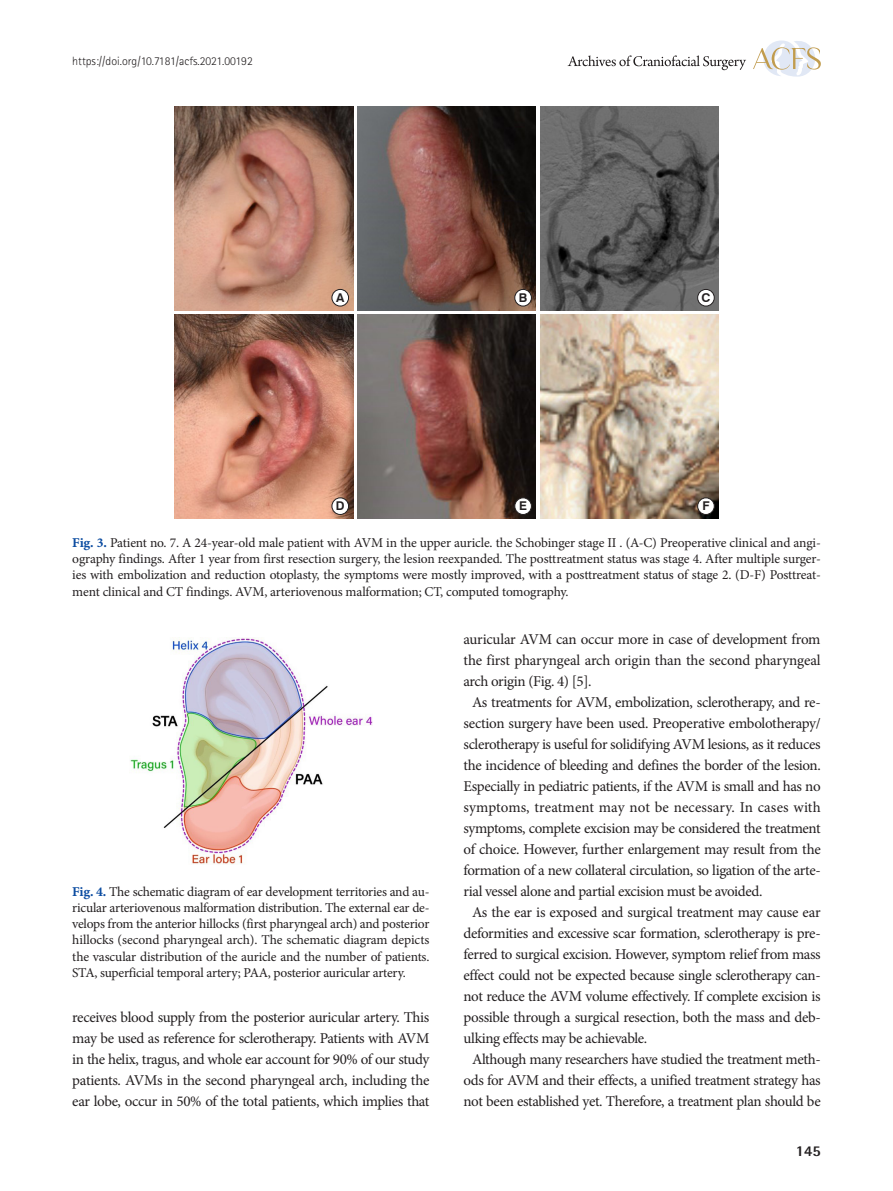
<style>
.page{position:relative;width:893px;height:1191px;background:#fff}
.page>*{position:absolute;margin:0;border:0;box-sizing:border-box;transform-origin:0 0}
.본문{font:15px/21px "Minion Pro";letter-spacing:-.025em;color:#231f20;text-align:justify}
.t1{font:800 15px "Rotis Semi Sans Std";color:#231f20}
.표그림제목{font:13.5px/16.2px "Minion Pro";letter-spacing:-.015em;color:#231f20;text-align:justify}
.t2{font:700 12.15px "Swiss 721 BT";color:#231f20}
.t3{font:300 12px "Rotis Sans Serif Std";color:#231f20}
.s1{font-family:"Minion Pro Bold Capt";color:#0d4da1}
</style>
<div class="page">
<svg style="left:753px;top:40px;width:68px;height:37px"></svg>
<svg style="left:568px;top:55px;width:178px;height:15px"></svg>
<img style="left:174px;top:106px;width:179px;height:204px">
<img style="left:174px;top:315px;width:179px;height:204px">
<img style="left:357px;top:106px;width:179px;height:204px">
<img style="left:357px;top:315px;width:179px;height:204px">
<img style="left:540px;top:106px;width:179px;height:204px">
<img style="left:540px;top:315px;width:179px;height:204px">
<div style="left:332px;top:289px;width:17px;height:17px;background:#fff;border-radius:50%"></div>
<div style="left:332px;top:289px;width:17px;height:17px;border:1px solid #231f20;border-radius:50%"></div>
<div style="left:332px;top:498px;width:17px;height:16px;background:#fff;border-radius:50%"></div>
<div style="left:332px;top:497px;width:17px;height:17px;border:1px solid #231f20;border-radius:50%"></div>
<div style="left:515px;top:289px;width:16px;height:17px;background:#fff;border-radius:50%"></div>
<div style="left:515px;top:289px;width:17px;height:17px;border:1px solid #231f20;border-radius:50%"></div>
<div style="left:515px;top:498px;width:16px;height:16px;background:#fff;border-radius:50%"></div>
<div style="left:515px;top:497px;width:17px;height:17px;border:1px solid #231f20;border-radius:50%"></div>
<div style="left:698px;top:289px;width:16px;height:17px;background:#fff;border-radius:50%"></div>
<div style="left:697px;top:289px;width:17px;height:17px;border:1px solid #231f20;border-radius:50%"></div>
<div style="left:698px;top:498px;width:16px;height:16px;background:#fff;border-radius:50%"></div>
<div style="left:697px;top:497px;width:17px;height:17px;border:1px solid #231f20;border-radius:50%"></div>
<img style="left:130px;top:637px;width:243px;height:227px">
<p class="t3" style="left:72px;top:54px;width:182px">https://doi.org/10.7181/acfs.2021.00192</p>
<p class="t2" style="left:336px;top:290px;width:10px">A</p>
<p class="t2" style="left:336px;top:499px;width:10px">D</p>
<p class="t2" style="left:519px;top:290px;width:10px">B</p>
<p class="t2" style="left:519px;top:499px;width:9px">E</p>
<p class="t2" style="left:701px;top:290px;width:10px">C</p>
<p class="t2" style="left:702px;top:499px;width:9px">F</p>
<p class="표그림제목" style="left:72px;top:535px;width:750px"><span class="s1">Fig. 3.</span> Patient no. 7. A 24-year-old male patient with AVM in the upper auricle. the Schobinger stage II . (A-C) Preoperative clinical and angi&shy;ography findings. After 1 year from first resection surgery, the lesion reexpanded. The posttreatment status was stage 4. After multiple surger&shy;ies with embolization and reduction otoplasty, the symptoms were mostly improved, with a posttreatment status of stage 2. (D-F) Posttreat&shy;ment clinical and CT findings. AVM, arteriovenous malformation; CT, computed tomography.</p>
<p class="표그림제목" style="left:72px;top:883px;width:359px"><span class="s1">Fig. 4.</span> The schematic diagram of ear development territories and au&shy;ricular arteriovenous malformation distribution. The external ear de&shy;velops from the anterior hillocks (first pharyngeal arch) and posterior hillocks (second pharyngeal arch). The schematic diagram depicts the vascular distribution of the auricle and the number of patients.<br>STA, superficial temporal artery; PAA, posterior auricular artery.</p>
<p class="본문" style="left:72px;top:1006px;width:359px">receives blood supply from the posterior auricular artery. This may be used as reference for sclerotherapy. Patients with AVM in the helix, tragus, and whole ear account for 90% of our study patients. AVMs in the second pharyngeal arch, including the ear lobe, occur in 50% of the total patients, which implies that</p>
<p class="본문" style="left:463px;top:628px;width:359px">auricular AVM can occur more in case of development from the first pharyngeal arch origin than the second pharyngeal arch origin (Fig. 4) [5].</p>
<p class="본문" style="left:463px;top:691px;width:359px;text-indent:9px">As treatments for AVM, embolization, sclerotherapy, and re&shy;section surgery have been used. Preoperative embolotherapy/ sclerotherapy is useful for solidifying AVM lesions, as it reduces the incidence of bleeding and defines the border of the lesion.<br>Especially in pediatric patients, if the AVM is small and has no symptoms, treatment may not be necessary. In cases with symptoms, complete excision may be considered the treatment of choice. However, further enlargement may result from the formation of a new collateral circulation, so ligation of the arte&shy;rial vessel alone and partial excision must be avoided.</p>
<p class="본문" style="left:463px;top:901px;width:359px;text-indent:9px">As the ear is exposed and surgical treatment may cause ear deformities and excessive scar formation, sclerotherapy is pre&shy;ferred to surgical excision. However, symptom relief from mass effect could not be expected because single sclerotherapy can&shy;not reduce the AVM volume effectively. If complete excision is possible through a surgical resection, both the mass and deb&shy;ulking effects may be achievable.</p>
<p class="본문" style="left:463px;top:1048px;width:359px;text-align:center">Although many researchers have studied the treatment meth&shy;ods for AVM and their effects, a unified treatment strategy has not been established yet. Therefore, a treatment plan should be</p>
<p class="t1" style="left:796px;top:1141px;width:27px">145</p>
</div>
